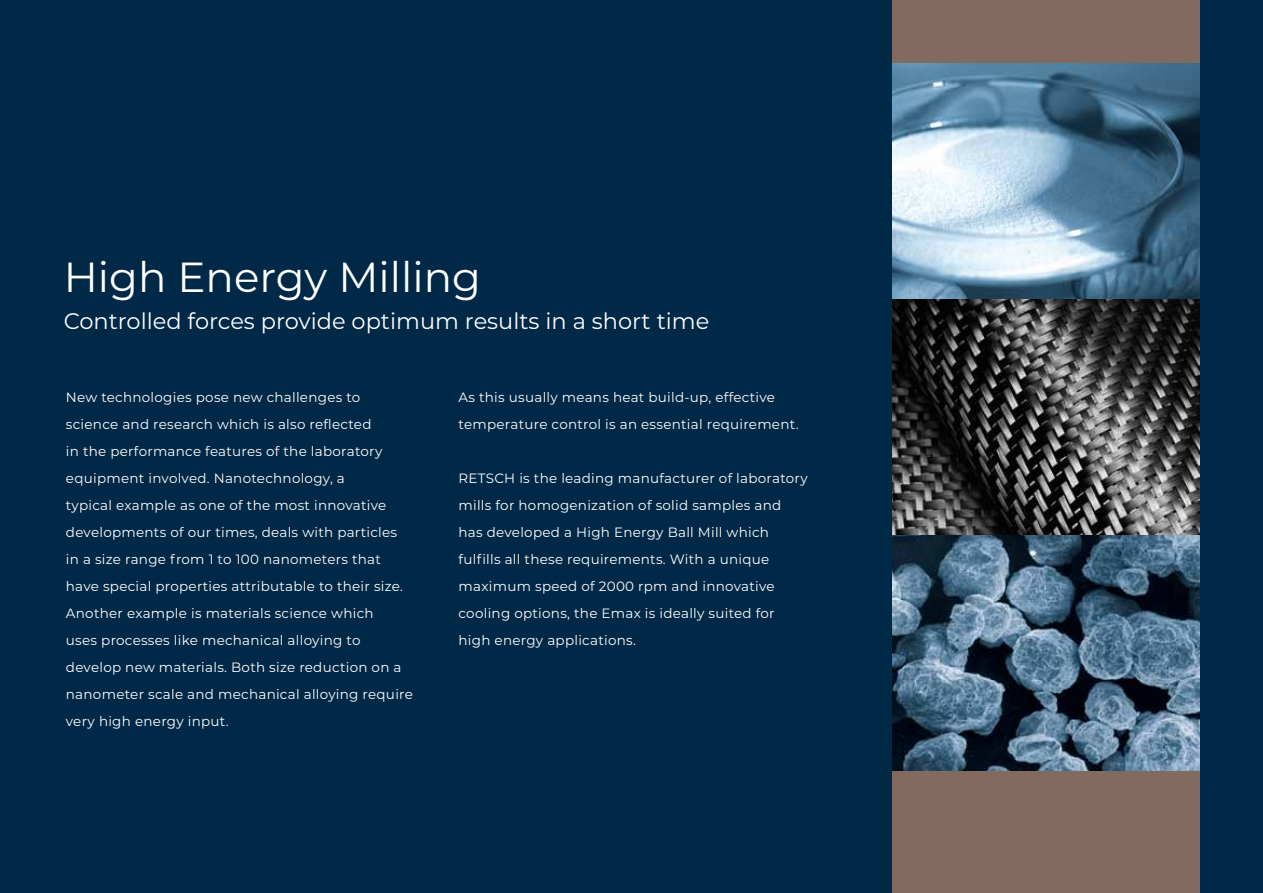
<style>
.page{position:relative;width:1263px;height:893px;background:#002847}
.page>*{position:absolute;margin:0;border:0;box-sizing:border-box;transform-origin:0 0}
.t1{font:42px "Montserrat";color:#fff}
.t2{font:22.5px "Montserrat";color:#fff}
.t3{font:13.5px/27px "Montserrat";letter-spacing:.02em;color:#fff}
</style>
<div class="page">
<div style="left:892px;top:770px;width:307px;height:123px;background:#836a5e"></div>
<div style="left:892px;top:0;width:307px;height:64px;background:#836a5e"></div>
<img style="left:892px;top:535px;width:307px;height:236px">
<svg style="left:892px;top:299px;width:307px;height:236px;background:#434343"></svg>
<svg style="left:892px;top:64px;width:307px;height:235px;background:#7496ad"></svg>
<h1 class="t1" style="left:64px;top:248px;width:419px">High Energy Milling</h1>
<h2 class="t2" style="left:64px;top:306px;width:647px">Controlled forces provide optimum results in a short time</h2>
<p class="t3" style="left:66px;top:383px;width:348px">New technologies pose new challenges to science and research which is also reflected<br>in the performance features of the laboratory equipment involved. Nanotechnology, a<br>typical example as one of the most innovative developments of our times, deals with particles in a size range from 1 to 100 nanometers that have special properties attributable to their size.<br>Another example is materials science which<br>uses processes like mechanical alloying to develop new materials. Both size reduction on a nanometer scale and mechanical alloying require very high energy input.</p>
<p class="t3" style="left:459px;top:383px;width:341px">As this usually means heat build-up, effective temperature control is an essential requirement.</p>
<p class="t3" style="left:459px;top:464px;width:351px">RETSCH is the leading manufacturer of laboratory mills for homogenization of solid samples and has developed a High Energy Ball Mill which fulfills all these requirements. With a unique maximum speed of 2000 rpm and innovative cooling options, the Emax is ideally suited for high energy applications.</p>
</div>
